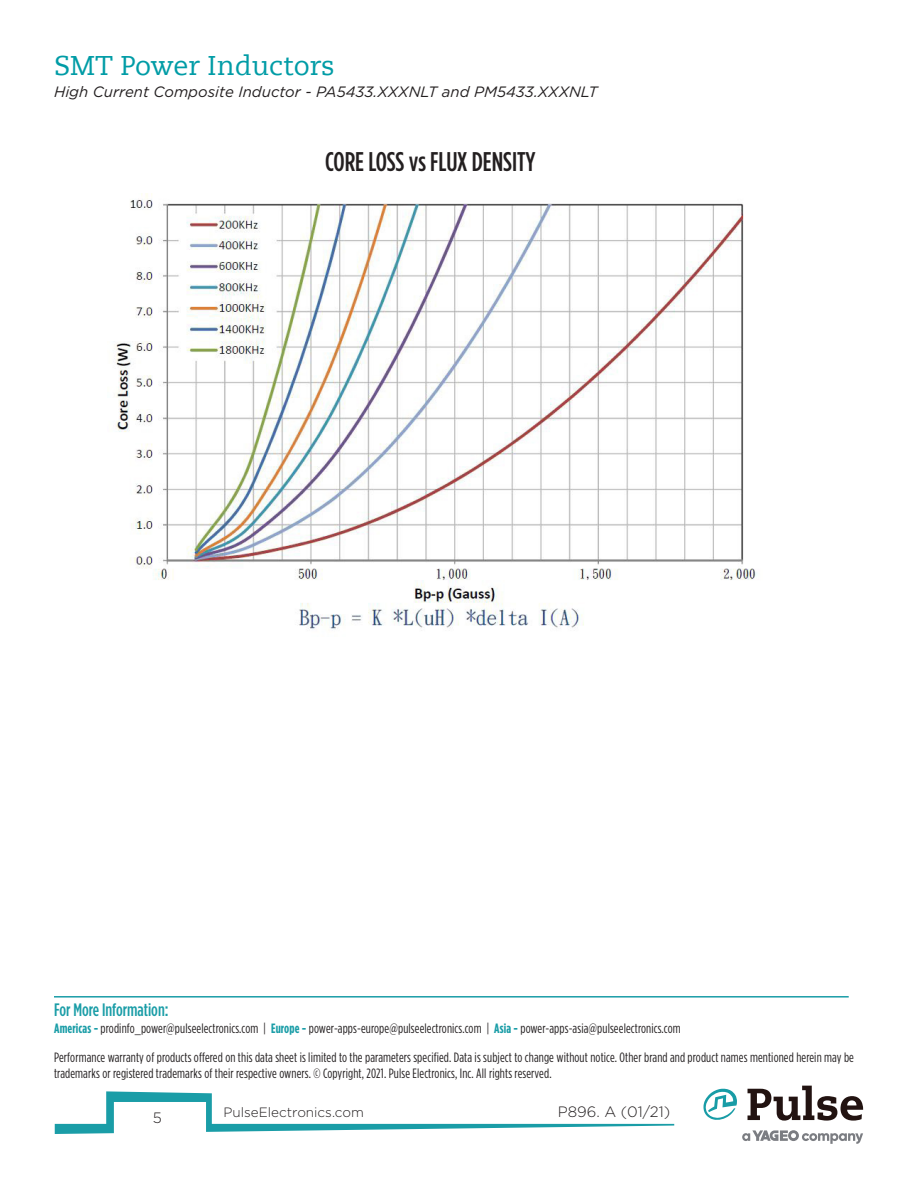
<style>
.page{position:relative;width:918px;height:1188px;background:#fff}
.page>*{position:absolute;margin:0;border:0;box-sizing:border-box;transform-origin:0 0}
.t1{font:500 27px "Gotham Condensed";color:#231f20}
.t2{font:27px "Caecilia LT Std";color:#009ca6}
.t3{font:500 18px "Gotham Condensed";color:#1a9da7}
.t4{font:italic 15px "Gotham";color:#231f20}
.t5{font:300 15px "Gotham";color:#231f20}
.t6{font:13.5px/28.8px "Gotham Condensed";letter-spacing:.01em;color:#231f20}
.t7{font:300 13.5px "Gotham";color:#231f20}
.s1{font-weight:700;color:#1a9da7}
</style>
<div class="page">
<svg style="left:742px;top:1130px;width:121px;height:14px"></svg>
<svg style="left:748px;top:1086px;width:115px;height:35px"></svg>
<svg style="left:703px;top:1088px;width:34px;height:32px"></svg>
<svg style="left:55px;top:1091px;width:619px;height:43px"></svg>
<hr style="left:54px;top:996px;width:795px;height:2px;background:#1a9da7">
<img style="left:115px;top:194px;width:642px;height:436px">
<h1 class="t2" style="left:54px;top:50px;width:282px">SMT Power Inductors</h1>
<p class="t4" style="left:54px;top:82px;width:545px">High Current Composite Inductor - PA5433.XXXNLT and PM5433.XXXNLT</p>
<p class="t1" style="left:325px;top:146px;width:212px">CORE LOSS vs FLUX DENSITY</p>
<h2 class="t3" style="left:54px;top:999px;width:116px">For More Information:</h2>
<p class="t6" style="left:54px;top:1014px;width:802px"><span class="s1">Americas -</span> prodinfo_power@pulseelectronics.com | <span class="s1">Europe -</span> power-apps-europe@pulseelectronics.com | <span class="s1">Asia -</span> power-apps-asia@pulseelectronics.com<br>Performance warranty of products offered on this data sheet is limited to the parameters specified. Data is subject to change without notice. Other brand and product names mentioned herein may be</p>
<p class="t6" style="left:54px;top:1059px;width:499px">trademarks or registered trademarks of their respective owners. © Copyright, 2021. Pulse Electronics, Inc. All rights reserved.</p>
<p class="t5" style="left:153px;top:1109px;width:11px">5</p>
<p class="t7" style="left:224px;top:1104px;width:142px">PulseElectronics.com</p>
<p class="t5" style="left:558px;top:1103px;width:114px">P896. A (01/21)</p>
</div>
